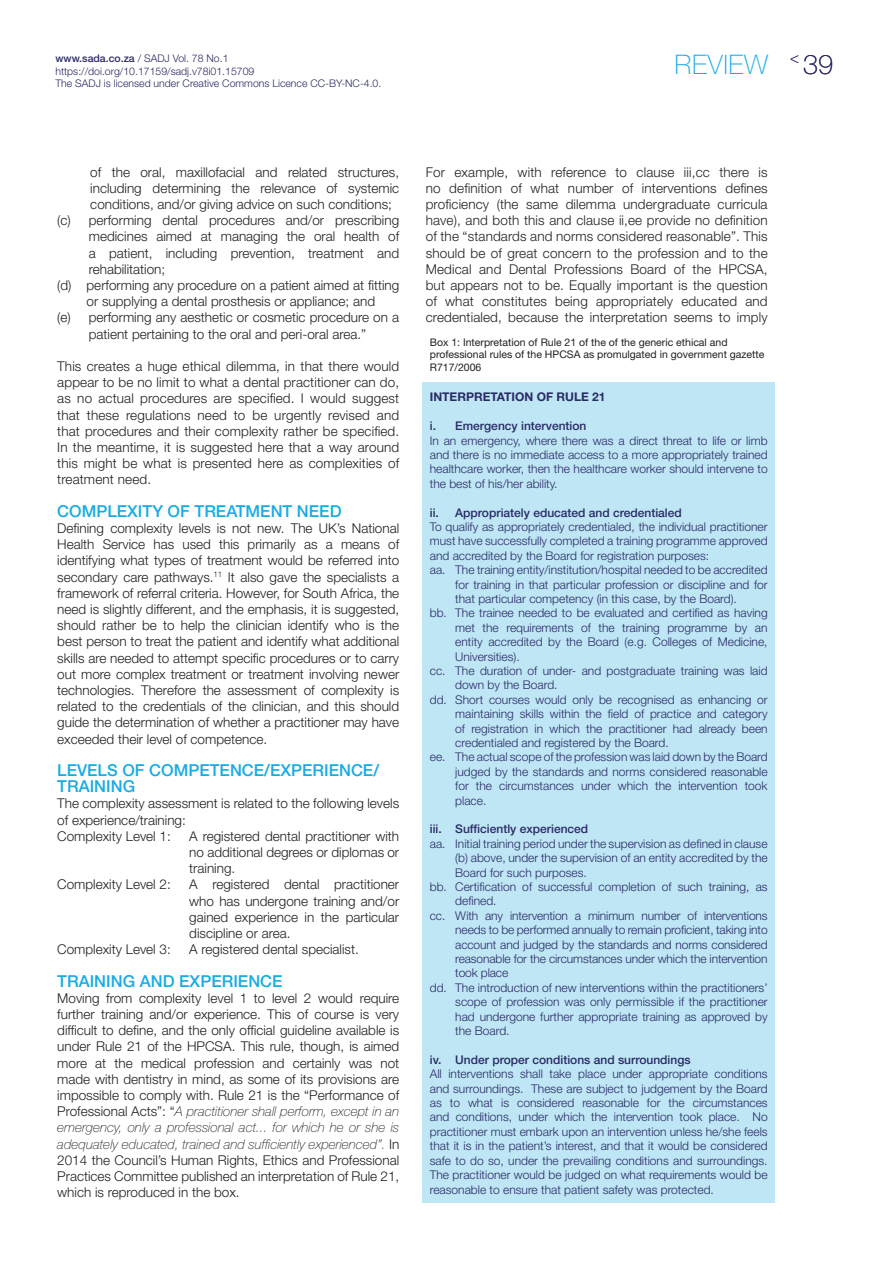
<style>
.page{position:relative;width:893px;height:1263px;background:#fff}
.page>*{position:absolute;margin:0;border:0;box-sizing:border-box;transform-origin:0 0}
.t1{font:100 27px "Helvetica Neue LT Std";letter-spacing:.02em;color:#18ace3}
.t2{font:500 16.5px/16.2px "Helvetica Neue LT Std";color:#18ace3}
.t3{font:300 13.5px/16.2px "Helvetica Neue LT Std";color:#231f20;text-align:justify}
.t4{font:300 12px/14.4px "Helvetica Neue LT Std";color:#292a66;text-align:justify}
.t5{font:500 12px "Helvetica Neue LT Std";color:#292a66}
.t6{font:700 12px "Helvetica Neue LT Std";color:#292a66}
.t7{font:300 10.5px/12.6px "Helvetica Neue LT Std";color:#292a66}
.t8{font:10.5px/12.6px "Helvetica Neue LT Std";color:#231f20}
.s1{font-weight:500}
.s2{color:#292a66}
.s3{font-weight:100;font-style:italic}
</style>
<div class="page">
<div style="left:422px;top:382px;width:352px;height:821px;background:#bfe6f5"></div>
<p class="t7" style="left:55px;top:52px;width:327px"><span class="s1">www.sada.co.za</span> / SADJ Vol. 78 No.1 https://doi.org/10.17159/sadj.v78i01.15709<br>The SADJ is licensed under Creative Commons Licence CC-BY-NC-4.0.</p>
<h1 class="t1" style="left:675px;top:48px;width:160px">REVIEW <sup>&lt;</sup> <span class="s2">39</span></h1>
<p class="t3" style="left:90px;top:163px;width:310px">of the oral, maxillofacial and related structures,</p>
<p class="t3" style="left:90px;top:180px;width:310px">including determining the relevance of systemic</p>
<p class="t3" style="left:90px;top:196px;width:303px">conditions, and/or giving advice on such conditions;</p>
<p class="t3" style="left:57px;top:212px;width:343px">(c) performing dental procedures and/or prescribing</p>
<p class="t3" style="left:89px;top:228px;width:312px">medicines aimed at managing the oral health of</p>
<p class="t3" style="left:89px;top:244px;width:312px">a patient, including prevention, treatment and</p>
<p class="t3" style="left:89px;top:261px;width:78px">rehabilitation;</p>
<p class="t3" style="left:57px;top:277px;width:343px">(d) performing any procedure on a patient aimed at fitting</p>
<p class="t3" style="left:87px;top:293px;width:290px">or supplying a dental prosthesis or appliance; and</p>
<p class="t3" style="left:57px;top:309px;width:343px">(e) performing any aesthetic or cosmetic procedure on a</p>
<p class="t3" style="left:89px;top:325px;width:279px">patient pertaining to the oral and peri-oral area.”</p>
<p class="t3" style="left:57px;top:358px;width:343px">This creates a huge ethical dilemma, in that there would appear to be no limit to what a dental practitioner can do, as no actual procedures are specified. I would suggest that these regulations need to be urgently revised and that procedures and their complexity rather be specified.<br>In the meantime, it is suggested here that a way around this might be what is presented here as complexities of treatment need.</p>
<p class="t2" style="left:57px;top:503px;width:286px">COMPLEXITY OF TREATMENT NEED</p>
<p class="t3" style="left:57px;top:520px;width:343px">Defining complexity levels is not new. The UK’s National Health Service has used this primarily as a means of identifying what types of treatment would be referred into secondary care pathways.<sup>11</sup> It also gave the specialists a framework of referral criteria. However, for South Africa, the need is slightly different, and the emphasis, it is suggested, should rather be to help the clinician identify who is the best person to treat the patient and identify what additional skills are needed to attempt specific procedures or to carry out more complex treatment or treatment involving newer technologies. Therefore the assessment of complexity is related to the credentials of the clinician, and this should guide the determination of whether a practitioner may have exceeded their level of competence.</p>
<p class="t2" style="left:57px;top:762px;width:323px">LEVELS OF COMPETENCE/EXPERIENCE/<br>TRAINING</p>
<p class="t3" style="left:57px;top:795px;width:343px;text-align:left">The complexity assessment is related to the following levels of experience/training:<br>Complexity Level 1:</p>
<p class="t3" style="left:189px;top:828px;width:211px">A registered dental practitioner with no additional degrees or diplomas or training.</p>
<p class="t3" style="left:57px;top:876px;width:115px">Complexity Level 2:</p>
<p class="t3" style="left:189px;top:876px;width:211px">A registered dental practitioner who has undergone training and/or gained experience in the particular discipline or area.</p>
<p class="t3" style="left:57px;top:941px;width:115px">Complexity Level 3:</p>
<p class="t3" style="left:189px;top:941px;width:171px">A registered dental specialist.</p>
<p class="t2" style="left:57px;top:972px;width:227px">TRAINING AND EXPERIENCE</p>
<p class="t3" style="left:57px;top:990px;width:343px">Moving from complexity level 1 to level 2 would require further training and/or experience. This of course is very difficult to define, and the only official guideline available is under Rule 21 of the HPCSA. This rule, though, is aimed more at the medical profession and certainly was not made with dentistry in mind, as some of its provisions are impossible to comply with. Rule 21 is the “Performance of Professional Acts”: “<span class="s3">A practitioner shall perform, except in an emergency, only a professional act... for which he or she is adequately educated, trained and sufficiently experienced”.</span> In 2014 the Council’s Human Rights, Ethics and Professional Practices Committee published an interpretation of Rule 21, which is reproduced in the box.</p>
<p class="t3" style="left:426px;top:163px;width:343px">For example, with reference to clause iii,cc there is no definition of what number of interventions defines proficiency (the same dilemma undergraduate curricula have), and both this and clause ii,ee provide no definition of the “standards and norms considered reasonable”. This should be of great concern to the profession and to the Medical and Dental Professions Board of the HPCSA, but appears not to be. Equally important is the question of what constitutes being appropriately educated and credentialed, because the interpretation seems to imply</p>
<p class="t8" style="left:430px;top:335px;width:336px">Box 1: Interpretation of Rule 21 of the of the generic ethical and professional rules of the HPCSA as promulgated in government gazette<br>R717/2006</p>
<p class="t6" style="left:430px;top:390px;width:177px">INTERPRETATION OF RULE 21</p>
<p class="t5" style="left:430px;top:419px;width:158px">i. Emergency intervention</p>
<p class="t4" style="left:430px;top:433px;width:339px">In an emergency, where there was a direct threat to life or limb and there is no immediate access to a more appropriately trained healthcare worker, then the healthcare worker should intervene to the best of his/her ability.</p>
<p class="t5" style="left:430px;top:505px;width:254px">ii. Appropriately educated and credentialed</p>
<p class="t4" style="left:430px;top:519px;width:339px">To qualify as appropriately credentialed, the individual practitioner</p>
<p class="t4" style="left:430px;top:534px;width:339px">must have successfully completed a training programme approved</p>
<p class="t4" style="left:430px;top:548px;width:281px">and accredited by the Board for registration purposes:</p>
<p class="t4" style="left:430px;top:562px;width:339px">aa. The training entity/institution/hospital needed to be accredited</p>
<p class="t4" style="left:455px;top:577px;width:314px">for training in that particular profession or discipline and for</p>
<p class="t4" style="left:455px;top:591px;width:283px">that particular competency (in this case, by the Board).</p>
<p class="t4" style="left:430px;top:606px;width:339px">bb. The trainee needed to be evaluated and certified as having</p>
<p class="t4" style="left:455px;top:620px;width:314px">met the requirements of the training programme by an</p>
<p class="t4" style="left:455px;top:634px;width:314px">entity accredited by the Board (e.g. Colleges of Medicine,</p>
<p class="t4" style="left:455px;top:649px;width:66px">Universities).</p>
<p class="t4" style="left:430px;top:663px;width:339px">cc. The duration of under- and postgraduate training was laid</p>
<p class="t4" style="left:455px;top:678px;width:104px">down by the Board.</p>
<p class="t4" style="left:430px;top:692px;width:339px">dd. Short courses would only be recognised as enhancing or</p>
<p class="t4" style="left:455px;top:706px;width:314px">maintaining skills within the field of practice and category</p>
<p class="t4" style="left:455px;top:721px;width:314px">of registration in which the practitioner had already been</p>
<p class="t4" style="left:455px;top:735px;width:215px">credentialed and registered by the Board.</p>
<p class="t4" style="left:430px;top:750px;width:339px">ee. The actual scope of the profession was laid down by the Board</p>
<p class="t4" style="left:455px;top:764px;width:314px">judged by the standards and norms considered reasonable</p>
<p class="t4" style="left:455px;top:778px;width:314px">for the circumstances under which the intervention took</p>
<p class="t4" style="left:455px;top:793px;width:33px">place.</p>
<p class="t5" style="left:430px;top:822px;width:160px">iii. Sufficiently experienced</p>
<p class="t4" style="left:430px;top:836px;width:339px">aa. Initial training period under the supervision as defined in clause</p>
<p class="t4" style="left:455px;top:850px;width:314px">(b) above, under the supervision of an entity accredited by the</p>
<p class="t4" style="left:455px;top:865px;width:133px">Board for such purposes.</p>
<p class="t4" style="left:430px;top:879px;width:339px">bb. Certification of successful completion of such training, as</p>
<p class="t4" style="left:455px;top:894px;width:43px">defined.</p>
<p class="t4" style="left:430px;top:908px;width:339px">cc. With any intervention a minimum number of interventions</p>
<p class="t4" style="left:455px;top:922px;width:314px">needs to be performed annually to remain proficient, taking into</p>
<p class="t4" style="left:455px;top:937px;width:314px">account and judged by the standards and norms considered</p>
<p class="t4" style="left:455px;top:951px;width:314px">reasonable for the circumstances under which the intervention</p>
<p class="t4" style="left:455px;top:966px;width:54px">took place</p>
<p class="t4" style="left:430px;top:980px;width:339px">dd. The introduction of new interventions within the practitioners’</p>
<p class="t4" style="left:455px;top:994px;width:314px">scope of profession was only permissible if the practitioner</p>
<p class="t4" style="left:455px;top:1009px;width:314px">had undergone further appropriate training as approved by</p>
<p class="t4" style="left:455px;top:1023px;width:56px">the Board.</p>
<p class="t5" style="left:430px;top:1052px;width:262px">iv. Under proper conditions and surroundings</p>
<p class="t4" style="left:430px;top:1066px;width:339px">All interventions shall take place under appropriate conditions and surroundings. These are subject to judgement by the Board as to what is considered reasonable for the circumstances and conditions, under which the intervention took place. No practitioner must embark upon an intervention unless he/she feels that it is in the patient’s interest, and that it would be considered safe to do so, under the prevailing conditions and surroundings.<br>The practitioner would be judged on what requirements would be reasonable to ensure that patient safety was protected.</p>
</div>
